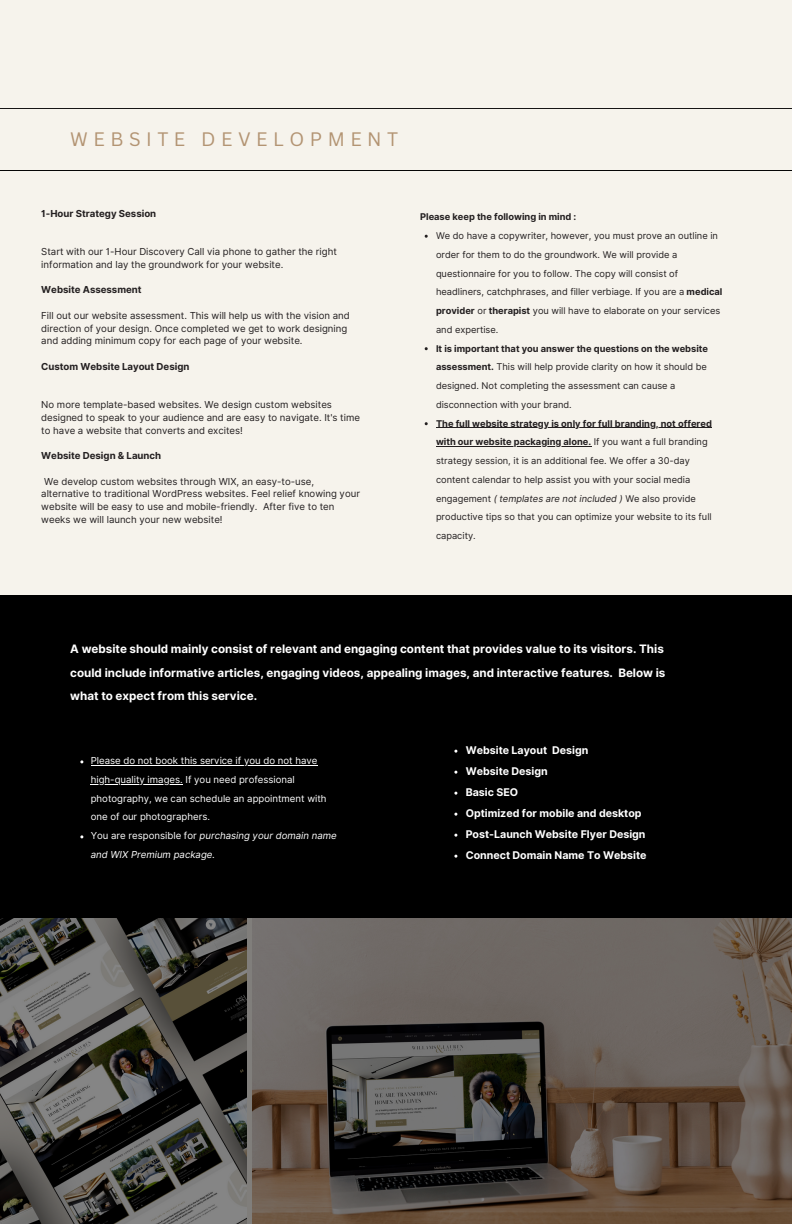
<style>
.page{position:relative;width:792px;height:1224px;background:#f6f3ec}
.page>*{position:absolute;margin:0;border:0;box-sizing:border-box;transform-origin:0 0}
.t1{font:19px "Canva Sans";letter-spacing:.29em;color:#b39473}
.t2{font:700 11.6px/23.2px "Inter";color:#fff}
.t3{font:700 10.6px/21px "Inter";color:#fff}
.t4{font:9.6px/12.8px "Inter";color:#231f20}
.t5{font:9.6px/18.8px "Inter";color:#fff}
.t6{font:700 9.6px "Inter";color:#231f20}
.t7{font:italic 9.6px "Inter";color:#fff}
.t8{font:9.3px/18.8px "Inter";color:#231f20}
.t9{font:700 9.3px "Inter";color:#231f20}
.s1{font-weight:700}
.s2{font-style:italic}
</style>
<div class="page">
<svg style="left:0;top:108px;width:792px;height:63px"></svg>
<div style="left:0;top:595px;width:792px;height:322px;background:#000"></div>
<hr style="left:436px;top:427px;width:276px;height:1px;background:#231f20">
<hr style="left:436px;top:446px;width:155px;height:1px;background:#231f20">
<hr style="left:91px;top:765px;width:226px;height:1px;background:#fff">
<hr style="left:91px;top:784px;width:92px;height:1px;background:#fff">
<svg style="left:0;top:917px;width:792px;height:307px;background:#56504a"></svg>
<h3 class="t1" style="left:70px;top:126px;width:330px">WEBSITE DEVELOPMENT</h3>
<p class="t6" style="left:41px;top:208px;width:116px">1-Hour Strategy Session</p>
<p class="t4" style="left:41px;top:245px;width:297px">Start with our 1-Hour Discovery Call via phone to gather the right information and lay the groundwork for your website.</p>
<p class="t6" style="left:41px;top:284px;width:102px">Website Assessment</p>
<p class="t4" style="left:41px;top:309px;width:310px">Fill out our website assessment. This will help us with the vision and direction of your design. Once completed we get to work designing and adding minimum copy for each page of your website.</p>
<p class="t6" style="left:41px;top:361px;width:150px">Custom Website Layout Design</p>
<p class="t4" style="left:41px;top:398px;width:320px">No more template-based websites. We design custom websites designed to speak to your audience and are easy to navigate. It's time to have a website that converts and excites!</p>
<p class="t6" style="left:41px;top:450px;width:121px">Website Design &amp; Launch</p>
<p class="t4" style="left:41px;top:475px;width:320px">We develop custom websites through WIX, an easy-to-use, alternative to traditional WordPress websites. Feel relief knowing your website will be easy to use and mobile-friendly. After five to ten weeks we will launch your new website!</p>
<h4 class="t9" style="left:420px;top:212px;width:158px">Please keep the following in mind :</h4>
<p class="t8" style="left:436px;top:226px;width:288px">We do have a copywriter, however, you must prove an outline in order for them to do the groundwork. We will provide a questionnaire for you to follow. The copy will consist of headliners, catchphrases, and filler verbiage. If you are a <span class="s1">medical provider</span> or <span class="s1">therapist</span> you will have to elaborate on your services and expertise.</p>
<p class="t8" style="left:436px;top:339px;width:274px"><span class="s1">It is important that you answer the questions on the website assessment.</span> This will help provide clarity on how it should be designed. Not completing the assessment can cause a disconnection with your brand.</p>
<p class="t9" style="left:436px;top:418px;width:277px">The full website strategy is only for full branding, not offered</p>
<h3 class="t8" style="left:436px;top:433px;width:277px"><span class="s1">with our website packaging alone.</span> If you want a full branding strategy session, it is an additional fee. We offer a 30-day content calendar to help assist you with your social media engagement <span class="s2">( templates are not included )</span> We also provide productive tips so that you can optimize your website to its full capacity.</h3>
<p class="t2" style="left:70px;top:637px;width:597px">A website should mainly consist of relevant and engaging content that provides value to its visitors. This could include informative articles, engaging videos, appealing images, and interactive features. Below is what to expect from this service.</p>
<h3 class="t5" style="left:91px;top:751px;width:228px">Please do not book this service if you do not have</h3>
<h3 class="t5" style="left:91px;top:770px;width:248px">high-quality images. If you need professional photography, we can schedule an appointment with one of our photographers.<br>You are responsible for <span class="s2">purchasing your domain name</span></h3>
<h3 class="t7" style="left:91px;top:849px;width:126px">and WIX Premium package.</h3>
<h3 class="t3" style="left:466px;top:740px;width:124px">Website Layout Design</h3>
<p class="t3" style="left:466px;top:761px;width:84px">Website Design</p>
<p class="t3" style="left:466px;top:782px;width:54px">Basic SEO</p>
<p class="t3" style="left:466px;top:803px;width:182px">Optimized for mobile and desktop<br>Post-Launch Website Flyer Design<br>Connect Domain Name To Website</p>
</div>
